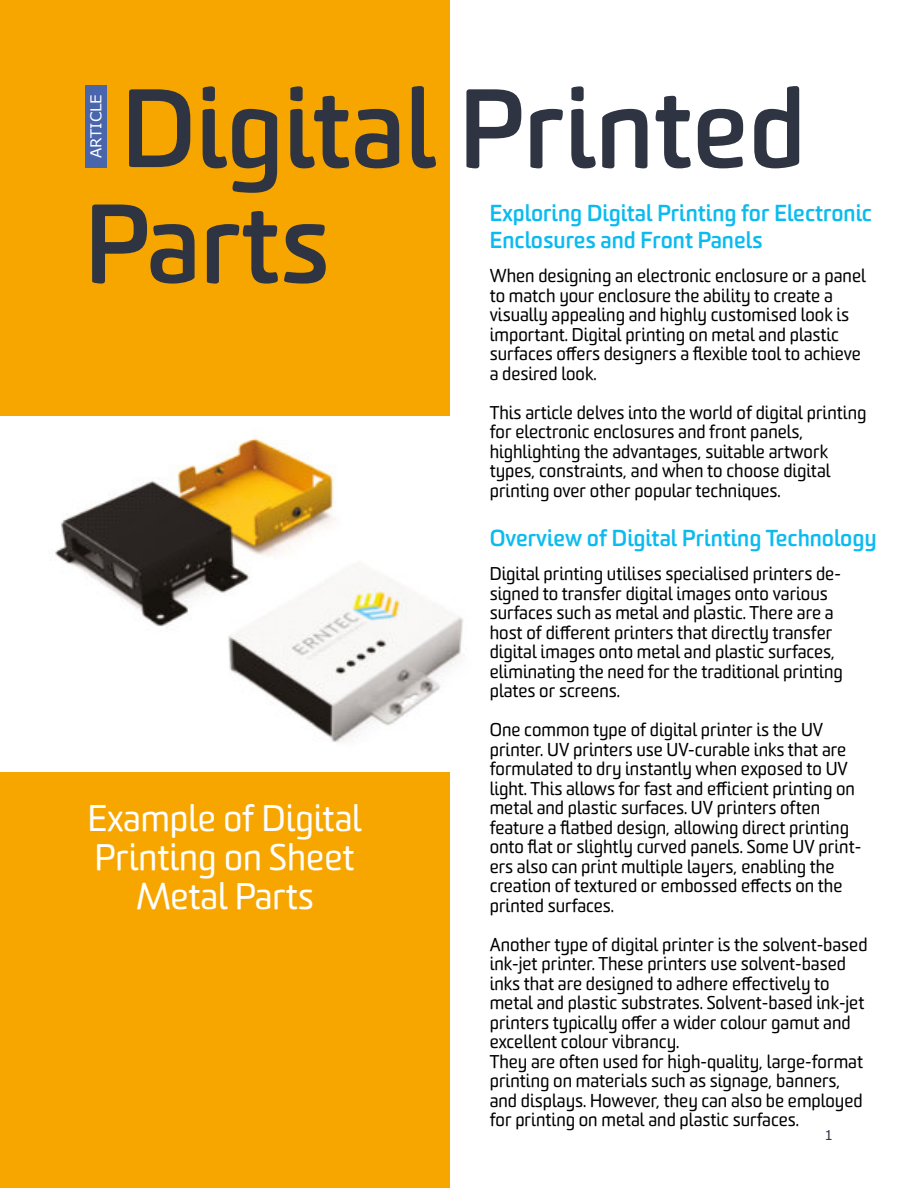
<style>
.page{position:relative;width:918px;height:1188px;background:#fff}
.page>*{position:absolute;margin:0;border:0;box-sizing:border-box;transform-origin:0 0}
.t1{font:700 108px/115.2px "Sommet Rounded";color:#2e3442}
.t2{font:36px/39px "Sommet Rounded";color:#fff;text-align:center}
.t3{font:700 22.5px/27px "Sommet Rounded";color:#0bbbef}
.t4{font:18px/19.5px "Sommet Rounded";color:#010000}
.t5{font:15px "Verdana";color:#fff}
.t6{font:13.5px "Verdana";color:#2e3442}
</style>
<div class="page">
<div style="left:0;top:0;width:450px;height:1188px;background:#f7a600"></div>
<img style="left:0;top:417px;width:464px;height:354px">
<div style="left:85px;top:85px;width:21px;height:82px;background:#4965ac"></div>
<h1 class="t1" style="left:85px;top:82px;width:722px;text-indent:37px">Digital Printed<br>Parts</h1>
<p class="t5" style="left:90px;top:158px;width:66px;rotate:-90deg">ARTICLE</p>
<p class="t3" style="left:490px;top:202px;width:384px">Exploring Digital Printing for Electronic<br>Enclosures and Front Panels</p>
<p class="t4" style="left:490px;top:268px;width:378px">When designing an electronic enclosure or a panel to match your enclosure the ability to create a visually appealing and highly customised look is important. Digital printing on metal and plastic surfaces offers designers a flexible tool to achieve a desired look.</p>
<p class="t4" style="left:490px;top:405px;width:378px">This article delves into the world of digital printing for electronic enclosures and front panels, highlighting the advantages, suitable artwork types, constraints, and when to choose digital printing over other popular techniques.</p>
<h2 class="t2" style="left:88px;top:802px;width:276px">Example of Digital<br>Printing on Sheet<br>Metal Parts</h2>
<p class="t3" style="left:490px;top:527px;width:388px">Overview of Digital Printing Technology</p>
<p class="t4" style="left:490px;top:566px;width:355px">Digital printing utilises specialised printers de&shy;signed to transfer digital images onto various surfaces such as metal and plastic. There are a host of different printers that directly transfer digital images onto metal and plastic surfaces, eliminating the need for the traditional printing plates or screens.</p>
<p class="t4" style="left:490px;top:722px;width:373px">One common type of digital printer is the UV printer. UV printers use UV-curable inks that are formulated to dry instantly when exposed to UV light. This allows for fast and efficient printing on metal and plastic surfaces. UV printers often feature a flatbed design, allowing direct printing onto flat or slightly curved panels. Some UV print&shy;ers also can print multiple layers, enabling the creation of textured or embossed effects on the printed surfaces.</p>
<p class="t4" style="left:490px;top:937px;width:379px">Another type of digital printer is the solvent-based ink-jet printer. These printers use solvent-based inks that are designed to adhere effectively to metal and plastic substrates. Solvent-based ink-jet printers typically offer a wider colour gamut and excellent colour vibrancy.<br>They are often used for high-quality, large-format printing on materials such as signage, banners, and displays. However, they can also be employed for printing on metal and plastic surfaces.</p>
<p class="t6" style="left:824px;top:1130px;width:10px">1</p>
</div>
